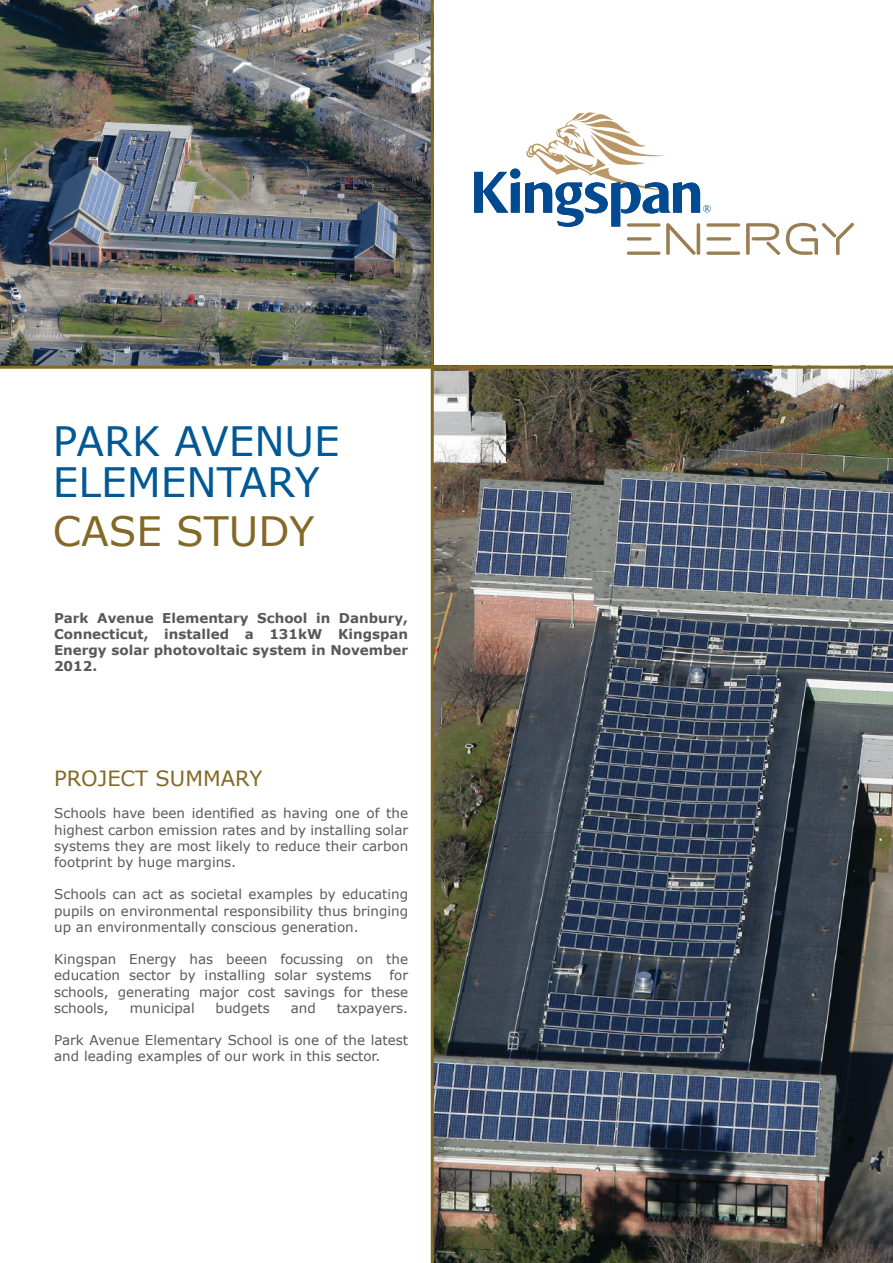
<style>
.page{position:relative;width:893px;height:1263px;background:#fff}
.page>*{position:absolute;margin:0;border:0;box-sizing:border-box;transform-origin:0 0}
.t1{font:40.5px "Verdana";color:#005895}
.t2{font:40.5px "Verdana";color:#846827}
.t3{font:21px "Verdana";color:#846827}
.t4{font:13.5px/16.2px "Verdana";color:#58595b;text-align:justify}
.t5{font:700 13.5px/16.2px "Verdana";color:#58595b;text-align:justify}
</style>
<div class="page">
<img style="left:434px;top:369px;width:459px;height:894px">
<img style="left:0;top:0;width:431px;height:366px">
<svg style="left:474px;top:112px;width:237px;height:143px"></svg>
<hr style="left:697px;top:223px;width:3px;height:32px;background:#9a7e53;border-radius:2px">
<svg style="left:706px;top:223px;width:34px;height:4px"></svg>
<svg style="left:706px;top:237px;width:25px;height:4px"></svg>
<svg style="left:706px;top:251px;width:34px;height:4px"></svg>
<svg style="left:627px;top:223px;width:34px;height:4px"></svg>
<svg style="left:627px;top:237px;width:24px;height:4px"></svg>
<svg style="left:627px;top:251px;width:34px;height:4px"></svg>
<svg style="left:746px;top:223px;width:34px;height:32px"></svg>
<svg style="left:786px;top:223px;width:68px;height:32px"></svg>
<hr style="left:431px;top:0;width:3px;height:1263px;background:#846827">
<hr style="left:0;top:366px;width:893px;height:3px;background:#846827">
<p class="t1" style="left:53px;top:416px;width:288px">PARK AVENUE</p>
<p class="t1" style="left:53px;top:456px;width:268px">ELEMENTARY</p>
<p class="t2" style="left:53px;top:506px;width:263px">CASE STUDY</p>
<p class="t5" style="left:54px;top:609px;width:356px">Park Avenue Elementary School in Danbury, Connecticut, installed a 131kW Kingspan Energy solar photovoltaic system in November 2012.</p>
<p class="t3" style="left:54px;top:765px;width:210px">PROJECT SUMMARY</p>
<p class="t4" style="left:54px;top:805px;width:355px">Schools have been identified as having one of the highest carbon emission rates and by installing solar systems they are most likely to reduce their carbon footprint by huge margins.</p>
<p class="t4" style="left:54px;top:886px;width:355px">Schools can act as societal examples by educating pupils on environmental responsibility thus bringing up an environmentally conscious generation.</p>
<p class="t4" style="left:54px;top:951px;width:355px">Kingspan Energy has beeen focussing on the education sector by installing solar systems</p>
<p class="t4" style="left:54px;top:967px;width:355px;text-indent:335px">for schools, generating major cost savings for these schools,</p>
<p class="t4" style="left:130px;top:999px;width:66px">municipal</p>
<p class="t4" style="left:216px;top:999px;width:56px">budgets</p>
<p class="t4" style="left:291px;top:999px;width:27px">and</p>
<p class="t4" style="left:337px;top:999px;width:73px">taxpayers.</p>
<p class="t4" style="left:54px;top:1032px;width:355px">Park Avenue Elementary School is one of the latest and leading examples of our work in this sector.</p>
</div>
